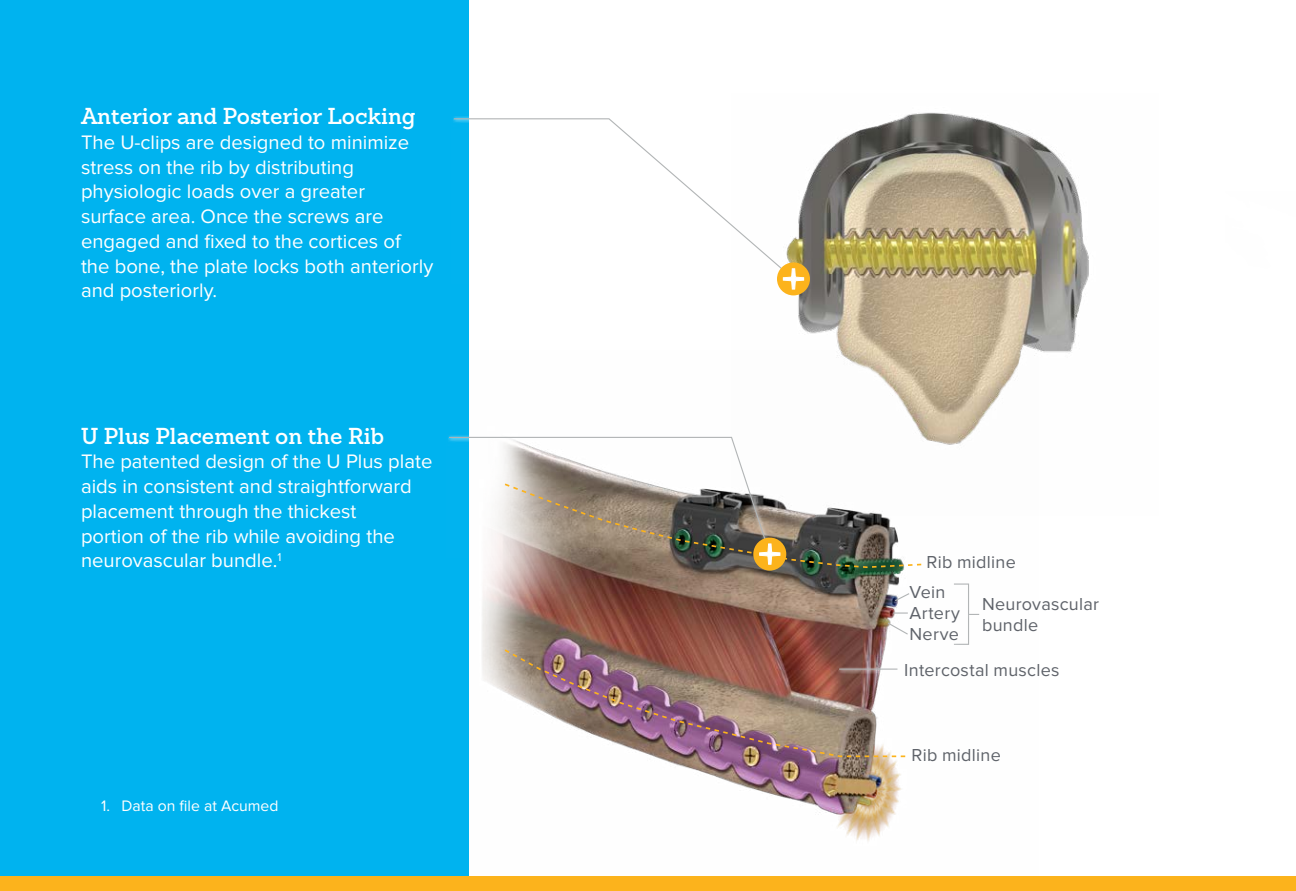
<style>
.page{position:relative;width:1296px;height:891px;background:#fff}
.page>*{position:absolute;margin:0;border:0;box-sizing:border-box;transform-origin:0 0}
.t1{font:600 22.5px "Sanchez Slab";color:#fff}
.t2{font:20.25px/24.8px "Proxima Nova";color:#fff}
.t3{font:18px/21.4px "Proxima Nova";letter-spacing:.015em;color:#5f636a}
.t4{font:15.75px "Proxima Nova";color:#fff}
</style>
<div class="page">
<img style="left:777px;top:112px;width:312px;height:241px">
<img style="left:482px;top:351px;width:557px;height:490px">
<div style="left:0;top:0;width:469px;height:876px;background:#00b3ef"></div>
<img style="left:505px;top:649px;width:400px;height:108px">
<div style="left:951px;top:581px;width:21px;height:69px;background:#fff"></div>
<div style="left:966px;top:612px;width:17px;height:7px;background:#fff"></div>
<svg style="left:954px;top:583px;width:25px;height:62px"></svg>
<div style="left:907px;top:584px;width:57px;height:61px;background:#fff"></div>
<svg style="left:892px;top:591px;width:15px;height:15px"></svg>
<svg style="left:894px;top:592px;width:15px;height:10px"></svg>
<svg style="left:890px;top:610px;width:17px;height:8px"></svg>
<svg style="left:893px;top:612px;width:15px;height:2px"></svg>
<svg style="left:885px;top:620px;width:22px;height:19px"></svg>
<svg style="left:887px;top:622px;width:21px;height:14px"></svg>
<svg style="left:836px;top:666px;width:65px;height:8px"></svg>
<hr style="left:839px;top:669px;width:58px;height:1px;background:#b2b5b6">
<svg style="left:454px;top:116px;width:344px;height:168px"></svg>
<svg style="left:453px;top:118px;width:342px;height:163px"></svg>
<div style="left:777px;top:262px;width:33px;height:33px;background:#fcb31c;border-radius:50%"></div>
<svg style="left:783px;top:268px;width:21px;height:22px"></svg>
<svg style="left:450px;top:434px;width:324px;height:2px"></svg>
<svg style="left:753px;top:538px;width:33px;height:33px"></svg>
<svg style="left:448px;top:436px;width:473px;height:132px"></svg>
<div style="left:0;top:876px;width:1296px;height:15px;background:#fcb31c"></div>
<p class="t1" style="left:81px;top:101px;width:336px">Anterior and Posterior Locking</p>
<p class="t2" style="left:81px;top:130px;width:354px">The U-clips are designed to minimize stress on the rib by distributing physiologic loads over a greater surface area. Once the screws are engaged and fixed to the cortices of the bone, the plate locks both anteriorly and posteriorly.</p>
<p class="t1" style="left:81px;top:420px;width:305px">U Plus Placement on the Rib</p>
<p class="t2" style="left:81px;top:449px;width:353px">The patented design of the U Plus plate aids in consistent and straightforward placement through the thickest<br>portion of the rib while avoiding the neurovascular bundle.<sup>1</sup></p>
<p class="t4" style="left:101px;top:797px;width:179px">1. Data on file at Acumed</p>
<p class="t3" style="left:927px;top:552px;width:91px">Rib midline</p>
<p class="t3" style="left:909px;top:581px;width:52px">Vein<br>Artery<br>Nerve</p>
<p class="t3" style="left:904px;top:660px;width:157px">Intercostal muscles</p>
<p class="t3" style="left:982px;top:594px;width:119px">Neurovascular bundle</p>
<p class="t3" style="left:912px;top:745px;width:91px">Rib midline</p>
</div>
